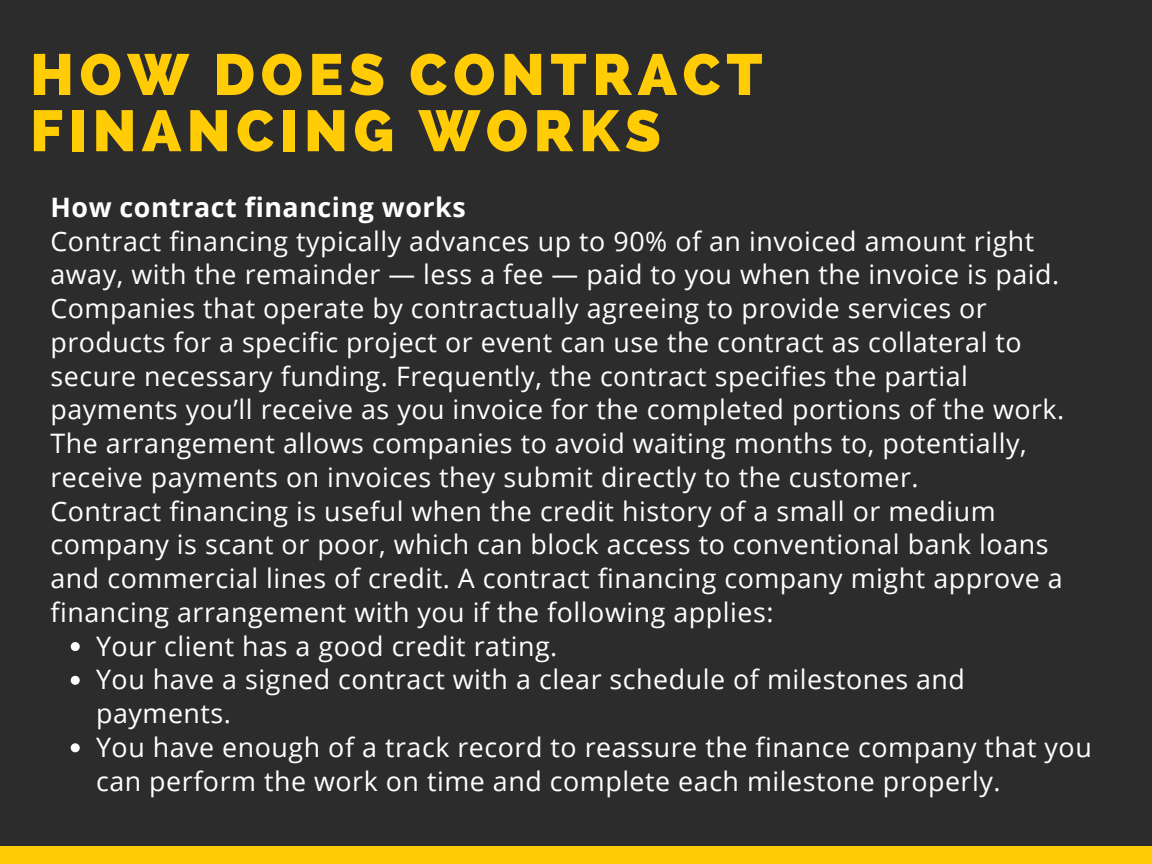
<style>
.page{position:relative;width:1152px;height:864px;background:#2c2c2c}
.page>*{position:absolute;margin:0;border:0;box-sizing:border-box;transform-origin:0 0}
.t1{font:800 57.9px/56.2px "Raleway";letter-spacing:.1em;color:#ffcc06}
.t2{font:26.85px/33.8px "Open Sans";letter-spacing:.02em;color:#fff}
.t3{font:700 26.85px "Open Sans";letter-spacing:.02em;color:#fff}
</style>
<div class="page">
<svg style="left:71px;top:642px;width:9px;height:9px"></svg>
<svg style="left:71px;top:676px;width:9px;height:9px"></svg>
<svg style="left:71px;top:743px;width:9px;height:9px"></svg>
<div style="left:0;top:846px;width:1152px;height:18px;background:#ffcc06"></div>
<p class="t1" style="left:30px;top:46px;width:734px">HOW DOES CONTRACT<br>FINANCING WORKS</p>
<p class="t3" style="left:50px;top:188px;width:417px">How contract financing works</p>
<p class="t2" style="left:50px;top:223px;width:1015px">Contract financing typically advances up to 90% of an invoiced amount right away, with the remainder — less a fee — paid to you when the invoice is paid.<br>Companies that operate by contractually agreeing to provide services or products for a specific project or event can use the contract as collateral to secure necessary funding. Frequently, the contract specifies the partial payments you’ll receive as you invoice for the completed portions of the work.<br>The arrangement allows companies to avoid waiting months to, potentially, receive payments on invoices they submit directly to the customer.</p>
<p class="t2" style="left:50px;top:493px;width:1014px">Contract financing is useful when the credit history of a small or medium company is scant or poor, which can block access to conventional bank loans and commercial lines of credit. A contract financing company might approve a financing arrangement with you if the following applies:</p>
<p class="t2" style="left:96px;top:628px;width:463px">Your client has a good credit rating.</p>
<p class="t2" style="left:96px;top:662px;width:870px">You have a signed contract with a clear schedule of milestones and payments.</p>
<p class="t2" style="left:96px;top:730px;width:997px">You have enough of a track record to reassure the finance company that you can perform the work on time and complete each milestone properly.</p>
</div>
